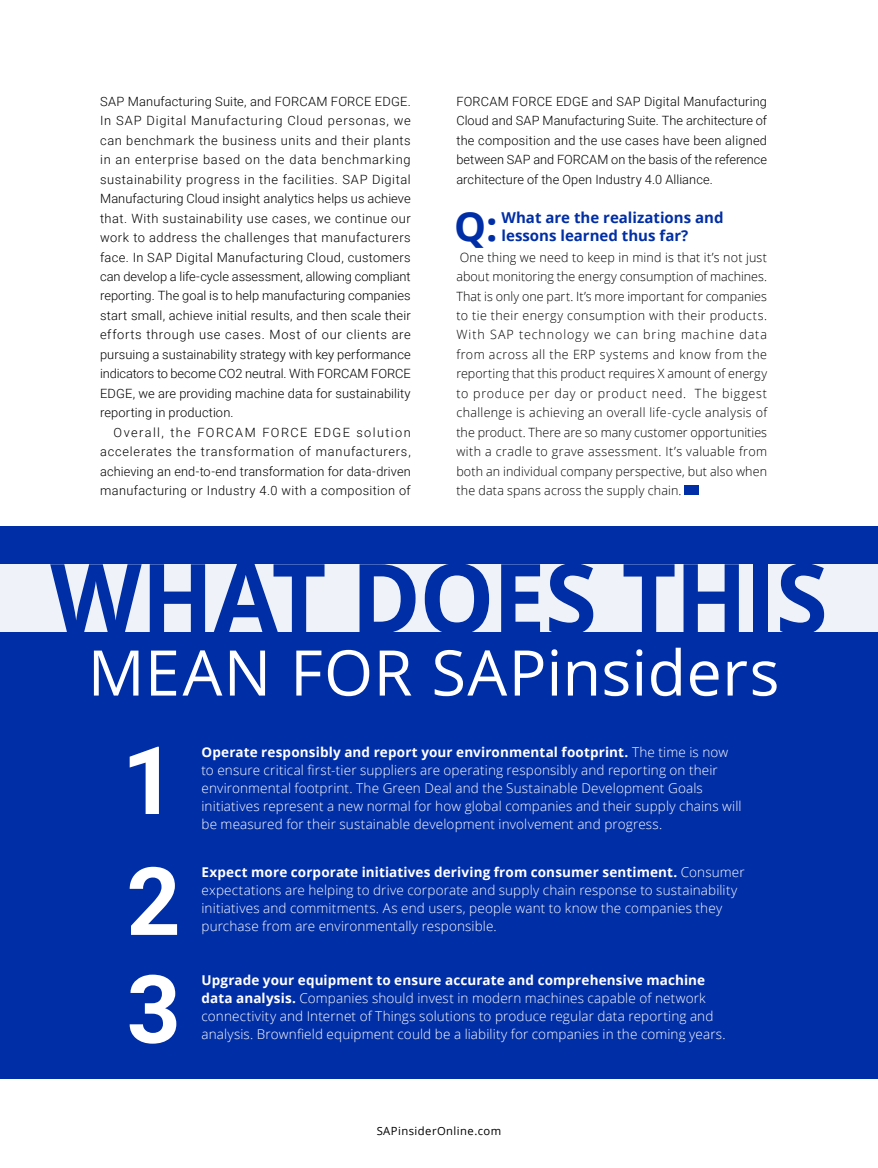
<style>
.page{position:relative;width:878px;height:1168px;background:#fff}
.page>*{position:absolute;margin:0;border:0;box-sizing:border-box;transform-origin:0 0}
.t1{font:700 97.5px "Open Sans";letter-spacing:-.015em;color:#002ea6}
.t2{font:63px "Open Sans";letter-spacing:.005em;color:#fff}
.t3{font:700 40.2px "Open Sans";color:#002ea6}
.t4{font:700 15px/18px "Open Sans";color:#002ea6}
.t5{font:300 13.5px/18px "Open Sans";letter-spacing:.01em;color:#fff}
.t6{font:300 12.75px/19.5px "Roboto";letter-spacing:.01em;color:#000;text-align:justify}
.t7{font:300 12.75px/19.5px "Open Sans";letter-spacing:.015em;color:#000;text-align:justify}
.t8{font:11.25px "Open Sans";letter-spacing:.04em;color:#000}
.s1{font-weight:700}
</style>
<div class="page">
<div style="left:0;top:526px;width:878px;height:553px;background:#002ea6"></div>
<div style="left:0;top:564px;width:878px;height:68px;background:#eff3f9"></div>
<svg style="left:130px;top:867px;width:47px;height:68px"></svg>
<svg style="left:130px;top:974px;width:46px;height:69px"></svg>
<svg style="left:130px;top:747px;width:29px;height:67px"></svg>
<div style="left:684px;top:485px;width:15px;height:10px;background:#002ea6"></div>
<p class="t6" style="left:100px;top:91px;width:312px">SAP Manufacturing Suite, and FORCAM FORCE EDGE.<br>In SAP Digital Manufacturing Cloud personas, we can benchmark the business units and their plants in an enterprise based on the data benchmarking sustainability progress in the facilities. SAP Digital Manufacturing Cloud insight analytics helps us achieve that. With sustainability use cases, we continue our work to address the challenges that manufacturers face. In SAP Digital Manufacturing Cloud, customers can develop a life-cycle assessment, allowing compliant reporting. The goal is to help manufacturing companies start small, achieve initial results, and then scale their efforts through use cases. Most of our clients are pursuing a sustainability strategy with key performance indicators to become CO2 neutral. With FORCAM FORCE EDGE, we are providing machine data for sustainability reporting in production.</p>
<p class="t6" style="left:100px;top:422px;width:312px;text-indent:14px">Overall, the FORCAM FORCE EDGE solution accelerates the transformation of manufacturers, achieving an end-to-end transformation for data-driven manufacturing or Industry 4.0 with a composition of</p>
<p class="t6" style="left:456px;top:91px;width:312px">FORCAM FORCE EDGE and SAP Digital Manufacturing Cloud and SAP Manufacturing Suite. The architecture of the composition and the use cases have been aligned between SAP and FORCAM on the basis of the reference architecture of the Open Industry 4.0 Alliance.</p>
<h3 class="t3" style="left:454px;top:198px;width:45px">Q:</h3>
<p class="t4" style="left:501px;top:208px;width:223px">What are the realizations and lessons learned thus far?</p>
<p class="t7" style="left:456px;top:247px;width:312px">One thing we need to keep in mind is that it’s not just about monitoring the energy consumption of machines.<br>That is only one part. It’s more important for companies to tie their energy consumption with their products.<br>With SAP technology we can bring machine data from across all the ERP systems and know from the reporting that this product requires X amount of energy to produce per day or product need. The biggest challenge is achieving an overall life-cycle analysis of the product. There are so many customer opportunities with a cradle to grave assessment. It’s valuable from both an individual company perspective, but also when the data spans across the supply chain.</p>
<h1 class="t1" style="left:50px;top:530px;width:779px">WHAT DOES THIS</h1>
<h2 class="t2" style="left:88px;top:629px;width:693px">MEAN FOR SAPinsiders</h2>
<p class="t5" style="left:201px;top:743px;width:541px"><span class="s1">Operate responsibly and report your environmental footprint.</span> The time is now to ensure critical first-tier suppliers are operating responsibly and reporting on their environmental footprint. The Green Deal and the Sustainable Development Goals initiatives represent a new normal for how global companies and their supply chains will be measured for their sustainable development involvement and progress.</p>
<p class="t5" style="left:201px;top:863px;width:544px"><span class="s1">Expect more corporate initiatives deriving from consumer sentiment.</span> Consumer expectations are helping to drive corporate and supply chain response to sustainability initiatives and commitments. As end users, people want to know the companies they purchase from are environmentally responsible.</p>
<p class="t5" style="left:201px;top:970px;width:525px"><span class="s1">Upgrade your equipment to ensure accurate and comprehensive machine data analysis.</span> Companies should invest in modern machines capable of network connectivity and Internet of Things solutions to produce regular data reporting and analysis. Brownfield equipment could be a liability for companies in the coming years.</p>
<p class="t8" style="left:376px;top:1123px;width:126px">SAPinsiderOnline.com</p>
</div>
